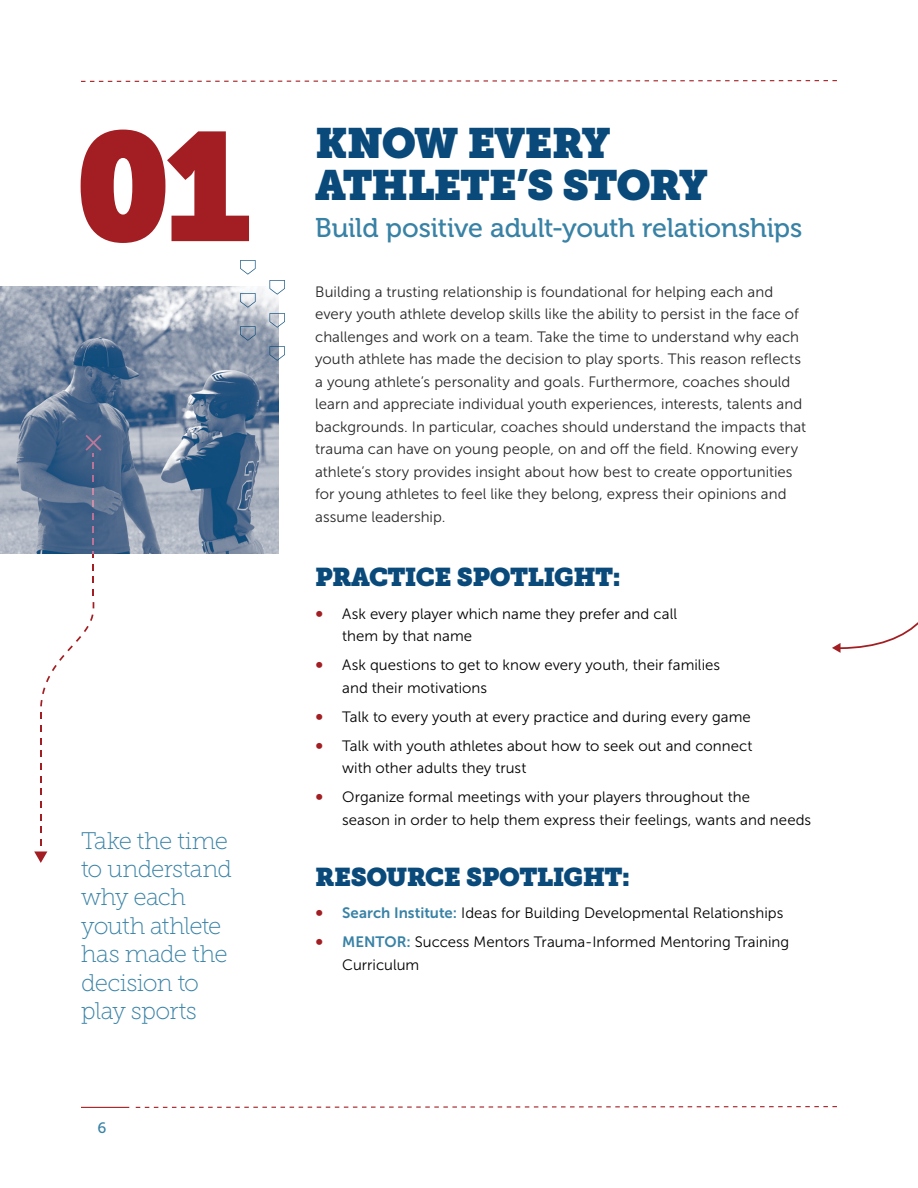
<style>
.page{position:relative;width:918px;height:1188px;background:#fff}
.page>*{position:absolute;margin:0;border:0;box-sizing:border-box;transform-origin:0 0}
.t1{font:152.7px "Museo Slab";color:#a31e22}
.t2{font:42px/42px "Museo Slab";letter-spacing:-.035em;color:#094a7b}
.t3{font:27px "Museo 500";letter-spacing:-.01em;color:#3882a6}
.t4{font:25.5px "Museo Slab";letter-spacing:-.03em;color:#094a7b}
.t5{font:24px/28.5px "Museo Slab 100";letter-spacing:-.03em;color:#3882a6}
.t6{font:15px/22.5px "Museo Sans 300";letter-spacing:.005em;color:#292829}
.t7{font:15px/22.5px "Museo Sans 300";color:#000}
.t8{font:15px "Museo Slab 500";color:#3882a6}
.s1{font-size:21px;color:#a31e22}
.s2{font-family:"Museo Sans 700";color:#3882a6}
</style>
<div class="page">
<svg style="left:135px;top:1106px;width:702px;height:2px"></svg>
<svg style="left:81px;top:80px;width:756px;height:2px"></svg>
<hr style="left:81px;top:1107px;width:48px;height:1px;background:#a31e22">
<img style="left:0;top:286px;width:279px;height:267px">
<svg style="left:40px;top:751px;width:2px;height:6px"></svg>
<svg style="left:40px;top:789px;width:2px;height:6px"></svg>
<svg style="left:40px;top:801px;width:2px;height:7px"></svg>
<svg style="left:40px;top:763px;width:2px;height:7px"></svg>
<svg style="left:40px;top:776px;width:2px;height:6px"></svg>
<svg style="left:40px;top:839px;width:2px;height:6px"></svg>
<svg style="left:40px;top:826px;width:2px;height:7px"></svg>
<svg style="left:40px;top:814px;width:2px;height:6px"></svg>
<svg style="left:40px;top:738px;width:2px;height:6px"></svg>
<svg style="left:42px;top:688px;width:3px;height:6px"></svg>
<svg style="left:46px;top:614px;width:48px;height:68px"></svg>
<svg style="left:40px;top:725px;width:2px;height:7px"></svg>
<svg style="left:40px;top:713px;width:2px;height:6px"></svg>
<svg style="left:40px;top:700px;width:3px;height:6px"></svg>
<svg style="left:34px;top:851px;width:13px;height:12px"></svg>
<svg style="left:85px;top:435px;width:16px;height:22px"></svg>
<svg style="left:240px;top:260px;width:16px;height:15px"></svg>
<svg style="left:270px;top:280px;width:15px;height:15px"></svg>
<svg style="left:240px;top:293px;width:16px;height:15px"></svg>
<svg style="left:270px;top:313px;width:15px;height:15px"></svg>
<svg style="left:240px;top:326px;width:16px;height:15px"></svg>
<svg style="left:270px;top:346px;width:15px;height:15px"></svg>
<svg style="left:832px;top:622px;width:86px;height:31px"></svg>
<h1 class="t1" style="left:75px;top:97px;width:178px">01</h1>
<h3 class="t5" style="left:81px;top:826px;width:152px">Take the time to understand why each youth athlete has made the decision to play sports</h3>
<p class="t8" style="left:98px;top:1120px;width:10px">6</p>
<h2 class="t2" style="left:315px;top:123px;width:394px">KNOW EVERY<br>ATHLETE’S STORY</h2>
<h3 class="t3" style="left:315px;top:213px;width:489px">Build positive adult-youth relationships</h3>
<p class="t6" style="left:315px;top:281px;width:492px">Building a trusting relationship is foundational for helping each and every youth athlete develop skills like the ability to persist in the face of challenges and work on a team. Take the time to understand why each youth athlete has made the decision to play sports. This reason reflects a young athlete’s personality and goals. Furthermore, coaches should learn and appreciate individual youth experiences, interests, talents and backgrounds. In particular, coaches should understand the impacts that trauma can have on young people, on and off the field. Knowing every athlete’s story provides insight about how best to create opportunities for young athletes to feel like they belong, express their opinions and assume leadership.</p>
<h3 class="t4" style="left:315px;top:562px;width:308px">PRACTICE SPOTLIGHT:</h3>
<p class="t7" style="left:342px;top:603px;width:336px;text-indent:-27px"><span class="s1">•</span> Ask every player which name they prefer and call them by that name</p>
<p class="t7" style="left:342px;top:654px;width:379px;text-indent:-27px"><span class="s1">•</span> Ask questions to get to know every youth, their families and their motivations</p>
<p class="t7" style="left:315px;top:705px;width:437px"><span class="s1">•</span> Talk to every youth at every practice and during every game</p>
<p class="t7" style="left:342px;top:734px;width:412px;text-indent:-27px"><span class="s1">•</span> Talk with youth athletes about how to seek out and connect with other adults they trust</p>
<p class="t7" style="left:342px;top:786px;width:471px;text-indent:-27px"><span class="s1">•</span> Organize formal meetings with your players throughout the<br>season in order to help them express their feelings, wants and needs</p>
<h3 class="t4" style="left:315px;top:861px;width:317px">RESOURCE SPOTLIGHT:</h3>
<p class="t7" style="left:315px;top:902px;width:470px"><span class="s1">•</span> <span class="s2">Search Institute:</span> Ideas for Building Developmental Relationships</p>
<p class="t7" style="left:342px;top:931px;width:449px;text-indent:-27px"><span class="s1">•</span> <span class="s2">MENTOR:</span> Success Mentors Trauma-Informed Mentoring Training<br>Curriculum</p>
</div>
